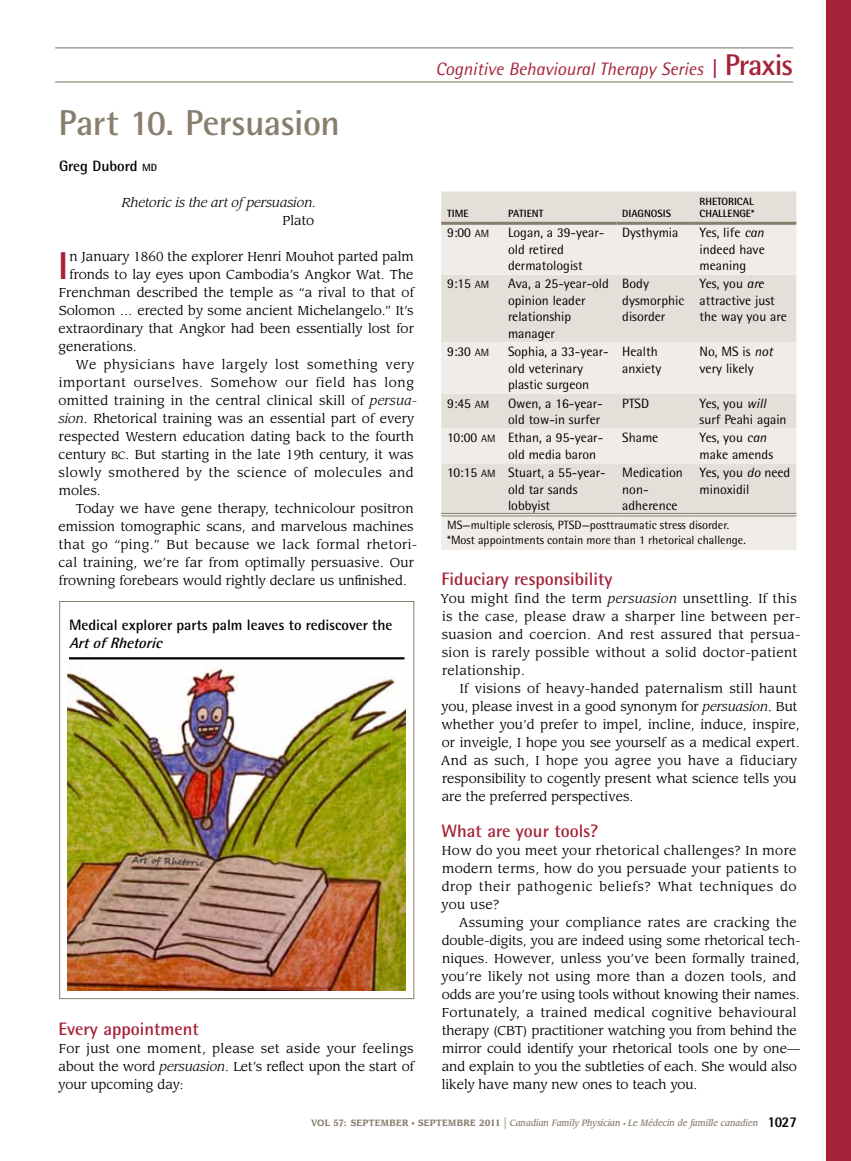
<style>
.page{position:relative;width:851px;height:1161px;background:#fff}
.page>*{position:absolute;margin:0;border:0;box-sizing:border-box;transform-origin:0 0}
.t1{font:700 38.85px "Rotis Semi Sans Std";color:#a52238}
.t2{font:700 36px "Rotis Semi Sans Std";letter-spacing:-.015em;color:#887e6e}
.t3{font:700 18px "Rotis Semi Sans Std";color:#a52238}
.t4{font:italic 18px "Rotis Semi Sans Std";color:#a52238}
.t5{font:700 15px "Rotis Semi Sans Std";color:#000}
.t6{font:italic 700 15px "Rotis Semi Sans Std";color:#000}
.t7{font:13.5px/16.5px "Rotis Semi Sans Std";color:#000}
.t8{font:12.75px/18px "Leawood Std";color:#000;text-align:justify}
.t9{font:12.75px/18px "Leawood Std";letter-spacing:.03em;color:#000}
.t10{font:12.75px "Leawood Std";letter-spacing:.02em;color:#000}
.t11{font:12.75px "Leawood Std";letter-spacing:.035em;color:#000}
.t12{font:12.75px "Leawood Std";letter-spacing:.05em;color:#000}
.t13{font:12.75px "Leawood Std";letter-spacing:.04em;color:#000}
.t14{font:12.75px "Leawood Std";letter-spacing:.045em;color:#000}
.t15{font:italic 12.75px "Leawood Std";color:#000}
.t16{font:12px/15px "Rotis Semi Sans Std";color:#000}
.t17{font:700 10.5px/12.6px "Rotis Semi Sans Std";color:#000}
.t18{font:italic 500 9px "Leawood Std";color:#887e6e;scale:.9 1}
.s1{font-size:10.5px}
.s2{font-style:italic}
.s3{font-weight:700;font-style:normal;font-size:21px}
.s4{font-weight:700;font-style:normal;font-size:30px}
.s5{font-weight:700;font-style:normal}
.s6{font-weight:700;font-style:normal;font-size:7.5px}
.s7{font-weight:400;font-style:normal;font-size:15px}
.s8{font-style:normal;font-size:6px}
.s9{font-family:"Rotis Semi Sans Std";font-weight:800;font-style:normal;font-size:15px;color:#000}
</style>
<div class="page">
<div style="left:826px;top:0;width:24px;height:1161px;background:#a52238"></div>
<hr style="left:55px;top:47px;width:738px;height:1px;background:#887e6e">
<hr style="left:55px;top:81px;width:738px;height:2px;background:#887e6e">
<div style="left:441px;top:191px;width:355px;height:31px;background:#e4dfd9"></div>
<svg style="left:441px;top:225px;width:355px;height:325px;background:#eae6e1"></svg>
<hr style="left:441px;top:222px;width:61px;height:3px;background:#887e6e">
<hr style="left:502px;top:222px;width:114px;height:3px;background:#887e6e">
<hr style="left:616px;top:222px;width:77px;height:3px;background:#887e6e">
<hr style="left:693px;top:222px;width:103px;height:3px;background:#887e6e">
<hr style="left:441px;top:513px;width:61px;height:1px;background:#887e6e">
<hr style="left:441px;top:516px;width:61px;height:1px;background:#887e6e">
<hr style="left:502px;top:513px;width:114px;height:1px;background:#887e6e">
<hr style="left:502px;top:516px;width:114px;height:1px;background:#887e6e">
<hr style="left:616px;top:513px;width:77px;height:1px;background:#887e6e">
<hr style="left:616px;top:516px;width:77px;height:1px;background:#887e6e">
<hr style="left:693px;top:513px;width:103px;height:1px;background:#887e6e">
<hr style="left:693px;top:516px;width:103px;height:1px;background:#887e6e">
<hr style="left:69px;top:657px;width:335px;height:2px;background:#000">
<div style="left:59px;top:601px;width:355px;height:398px;border:1px solid #887e6e"></div>
<img style="left:68px;top:668px;width:337px;height:323px">
<h2 class="t2" style="left:59px;top:101px;width:283px">Part 10. Persuasion</h2>
<p class="t5" style="left:59px;top:157px;width:100px">Greg Dubord <span class="s1">MD</span></p>
<p class="t15" style="left:122px;top:195px;width:196px">Rhetoric is the art of persuasion.</p>
<p class="t8" style="left:282px;top:212px;width:33px">Plato</p>
<h1 class="t1" style="left:58px;top:242px;width:12px">I</h1>
<p class="t8" style="left:70px;top:248px;width:346px">n January 1860 the explorer Henri Mouhot parted palm</p>
<p class="t8" style="left:69px;top:266px;width:345px">fronds to lay eyes upon Cambodia’s Angkor Wat. The</p>
<p class="t8" style="left:59px;top:284px;width:356px">Frenchman described the temple as “a rival to that of</p>
<p class="t8" style="left:59px;top:302px;width:356px">Solomon … erected by some ancient Michelangelo.” It’s</p>
<p class="t8" style="left:59px;top:320px;width:357px">extraordinary that Angkor had been essentially lost for</p>
<p class="t8" style="left:59px;top:338px;width:79px">generations.</p>
<p class="t14" style="left:76px;top:357px;width:339px">We physicians have largely lost something very</p>
<p class="t12" style="left:59px;top:375px;width:356px">important ourselves. Somehow our field has long</p>
<p class="t10" style="left:59px;top:393px;width:360px">omitted training in the central clinical skill of <span class="s2">persua-</span></p>
<p class="t8" style="left:59px;top:410px;width:357px"><span class="s2">sion</span>. Rhetorical training was an essential part of every</p>
<p class="t8" style="left:59px;top:428px;width:356px">respected Western education dating back to the fourth</p>
<p class="t8" style="left:59px;top:446px;width:356px">century <span class="s1">BC</span>. But starting in the late 19th century, it was</p>
<p class="t13" style="left:59px;top:465px;width:356px">slowly smothered by the science of molecules and</p>
<p class="t8" style="left:59px;top:482px;width:43px">moles.</p>
<p class="t8" style="left:76px;top:500px;width:339px">Today we have gene therapy, technicolour positron</p>
<p class="t8" style="left:59px;top:518px;width:356px">emission tomographic scans, and marvelous machines</p>
<p class="t11" style="left:59px;top:537px;width:360px">that go “ping.” But because we lack formal rhetori-</p>
<p class="t8" style="left:59px;top:554px;width:357px">cal training, we’re far from optimally persuasive. Our</p>
<p class="t8" style="left:59px;top:572px;width:349px">frowning forebears would rightly declare us unfinished.</p>
<p class="t5" style="left:69px;top:616px;width:325px">Medical explorer parts palm leaves to rediscover the</p>
<p class="t6" style="left:69px;top:634px;width:99px">ArtofRhetoric</p>
<h3 class="t3" style="left:58px;top:1018px;width:142px">Every appointment</h3>
<p class="t8" style="left:58px;top:1040px;width:357px">For just one moment, please set aside your feelings about the word <span class="s2">persuasion</span>. Let’s reflect upon the start of your upcoming day:</p>
<h3 class="t4" style="left:435px;top:58px;width:359px">Cognitive Behavioural Therapy Series <span class="s3">|</span> <span class="s4">Praxis</span></h3>
<p class="t17" style="left:447px;top:207px;width:11px">Time</p>
<p class="t17" style="left:508px;top:207px;width:36px">Patie nt</p>
<p class="t17" style="left:622px;top:207px;width:50px">Diagnosis</p>
<p class="t17" style="left:699px;top:195px;width:56px">Rhetorical challenge*</p>
<p class="t7" style="left:447px;top:224px;width:44px">9:00 <span class="s1">AM</span></p>
<p class="t7" style="left:508px;top:224px;width:98px">Logan, a 39-year&shy;old retired dermatologist</p>
<p class="t7" style="left:622px;top:224px;width:58px">Dysthymia</p>
<p class="t7" style="left:699px;top:224px;width:67px;text-align:justify">Yes, life <span class="s2">can </span>indeed have meaning</p>
<p class="t7" style="left:447px;top:275px;width:44px">9:15 <span class="s1">AM</span></p>
<p class="t7" style="left:508px;top:276px;width:102px">Ava, a 25-year-old opinion leader relationship manager</p>
<p class="t7" style="left:622px;top:275px;width:63px">Body dysmorphic disorder</p>
<p class="t7" style="left:699px;top:275px;width:89px">Yes, you <span class="s2">are </span>attractive just the way you are</p>
<p class="t7" style="left:447px;top:343px;width:44px">9:30 <span class="s1">AM</span></p>
<p class="t7" style="left:508px;top:343px;width:102px">Sophia, a 33-year&shy;old veterinary plastic surgeon</p>
<p class="t7" style="left:622px;top:343px;width:41px">Health anxiety</p>
<p class="t7" style="left:699px;top:343px;width:75px">No, MS is <span class="s2">not </span>very likely</p>
<p class="t7" style="left:447px;top:395px;width:44px">9:45 <span class="s1">AM</span></p>
<p class="t7" style="left:508px;top:395px;width:96px">Owen, a 16-year&shy;old tow-in surfer</p>
<p class="t7" style="left:622px;top:395px;width:28px">PTSD</p>
<p class="t7" style="left:699px;top:395px;width:88px">Yes, you <span class="s2">will </span>surf Peahi again</p>
<p class="t7" style="left:508px;top:429px;width:97px;text-indent:-61px">10:00 <span class="s1">AM</span> Ethan, a 95-year&shy;old media baron</p>
<p class="t7" style="left:622px;top:429px;width:38px">Shame</p>
<p class="t7" style="left:699px;top:429px;width:75px">Yes, you <span class="s2">can </span>make amends</p>
<p class="t7" style="left:508px;top:464px;width:99px;text-indent:-61px">10:15 <span class="s1">AM</span> Stuart, a 55-year&shy;old tar sands lobbyist</p>
<p class="t7" style="left:622px;top:464px;width:62px">Medication non&shy;adherence</p>
<p class="t7" style="left:699px;top:464px;width:92px">Yes, you <span class="s2">do</span> need minoxidil</p>
<p class="t16" style="left:447px;top:517px;width:300px">MS—multiple sclerosis, PTSD—posttraumatic stress disorder. *Most appointments contain more than 1 rhetorical challenge.</p>
<h3 class="t3" style="left:441px;top:568px;width:172px">Fiduciary responsibility</h3>
<p class="t9" style="left:440px;top:590px;width:361px">You might find the term <span class="s2">persuasion</span> unsettling. If this is the case, please draw a sharper line between per&shy;suasion and coercion. And rest assured that persua&shy;sion is rarely possible without a solid doctor-patient relationship.</p>
<p class="t8" style="left:441px;top:680px;width:360px;text-align:left;text-indent:19px">If visions of heavy-handed paternalism still haunt you, please invest in a good synonym for <span class="s2">persuasion</span>. But whether you’d prefer to impel, incline, induce, inspire, or inveigle, I hope you see yourself as a medical expert.<br>And as such, I hope you agree you have a fiduciary responsibility to cogently present what science tells you are the preferred perspectives.</p>
<h3 class="t3" style="left:441px;top:820px;width:158px">What are your tools?</h3>
<p class="t8" style="left:441px;top:842px;width:356px">How do you meet your rhetorical challenges? In more modern terms, how do you persuade your patients to drop their pathogenic beliefs? What techniques do you use?</p>
<p class="t8" style="left:441px;top:914px;width:360px;text-align:left;text-indent:17px">Assuming your compliance rates are cracking the double-digits, you are indeed using some rhetorical tech&shy;niques. However, unless you’ve been formally trained, you’re likely not using more than a dozen tools, and odds are you’re using tools without knowing their names.<br>Fortunately, a trained medical cognitive behavioural therapy (CBT) practitioner watching you from behind the mirror could identify your rhetorical tools one by one— and explain to you the subtleties of each. She would also likely have many new ones to teach you.</p>
<p class="t18" style="left:311px;top:1118px;width:541px"><span class="s5">VOL 57: SEPTEMBER</span> <span class="s6">•</span> <span class="s5">SEPTEMBRE 2011</span> <span class="s7">|</span> Canadian Family Physician <span class="s8">•</span> Le Médecin de famille canadien <span class="s9">1027</span></p>
</div>
